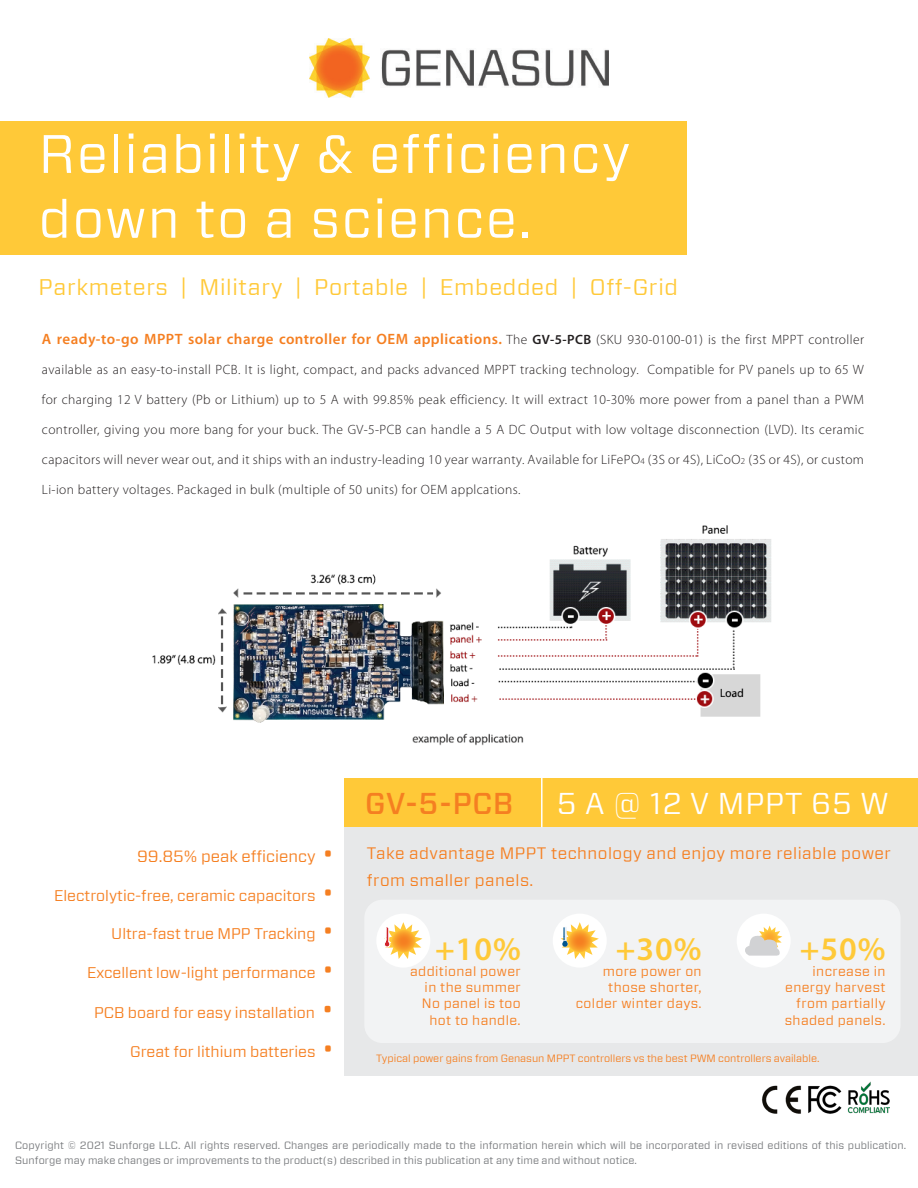
<style>
.page{position:relative;width:918px;height:1188px;background:#fff}
.page>*{position:absolute;margin:0;border:0;box-sizing:border-box;transform-origin:0 0}
.t1{font:54px "Forza";letter-spacing:.03em;color:#fff}
.t2{font:600 33px "Myriad Pro";color:#ffc938}
.t3{font:30px "Forza";letter-spacing:.03em;color:#fff}
.t4{font:500 30px "Forza";color:#f57f21}
.t5{font:22.5px "Forza";letter-spacing:.03em;color:#ffc938}
.t6{font:16.5px/27px "Forza";letter-spacing:.03em;color:#f57f21}
.t7{font:16.2px "Forza";color:#f57f21}
.t8{font:15.45px "Forza";color:#f57f21}
.t9{font:600 15px "Myriad Pro";letter-spacing:.03em;color:#f57f21}
.t10{font:300 13.5px "Myriad Pro";letter-spacing:.03em;color:#231f20}
.t11{font:13.5px "Forza";letter-spacing:.03em;color:#f57f21}
.LED_blink{font:10.5px/15px "Forza";letter-spacing:.01em;color:#76787b}
.t12{font:10.5px "Forza";color:#f57f21}
.s1{font-weight:300;font-size:13.5px;color:#231f20}
.s2{font-size:13.5px;color:#231f20}
.s3{font-size:9px}
.s4{font-size:23.1px}
.s5{font-size:24.3px}
</style>
<div class="page">
<div style="left:0;top:122px;width:687px;height:133px;background:#ffc938"></div>
<div style="left:344px;top:818px;width:574px;height:257px;background:#e7e8e9"></div>
<div style="left:344px;top:779px;width:574px;height:48px;background:#ffc938"></div>
<hr style="left:541px;top:775px;width:2px;height:52px;background:#fff">
<div style="left:364px;top:900px;width:537px;height:143px;background:#f2f3f4;border-radius:18px"></div>
<div style="left:376px;top:914px;width:54px;height:54px;background:#fff;border-radius:50%"></div>
<svg style="left:384px;top:922px;width:38px;height:37px"></svg>
<div style="left:553px;top:914px;width:54px;height:54px;background:#fff;border-radius:50%"></div>
<svg style="left:561px;top:922px;width:38px;height:37px"></svg>
<div style="left:737px;top:914px;width:54px;height:54px;background:#fff;border-radius:50%"></div>
<svg style="left:745px;top:926px;width:37px;height:30px"></svg>
<img style="left:152px;top:525px;width:619px;height:221px">
<img style="left:762px;top:1081px;width:127px;height:33px">
<img style="left:310px;top:38px;width:298px;height:60px">
<p class="t1" style="left:39px;top:125px;width:593px">Reliability &amp; efficiency</p>
<p class="t1" style="left:39px;top:190px;width:494px">down to a science.</p>
<p class="t5" style="left:39px;top:275px;width:641px">Parkmeters | Military | Portable | Embedded | Off-Grid</p>
<p class="t9" style="left:42px;top:329px;width:824px">A ready-to-go MPPT solar charge controller for OEM applications. <span class="s1">The</span> <span class="s2">GV-5-PCB</span> <span class="s1">(SKU 930-0100-01) is the first MPPT controller</span></p>
<p class="t10" style="left:42px;top:361px;width:823px">available as an easy-to-install PCB. It is light, compact, and packs advanced MPPT tracking technology. Compatible for PV panels up to 65 W</p>
<p class="t10" style="left:42px;top:391px;width:824px">for charging 12 V battery (Pb or Lithium) up to 5 A with 99.85% peak efficiency. It will extract 10-30% more power from a panel than a PWM</p>
<p class="t10" style="left:42px;top:421px;width:824px">controller, giving you more bang for your buck. The GV-5-PCB can handle a 5 A DC Output with low voltage disconnection (LVD). Its ceramic</p>
<p class="t10" style="left:42px;top:451px;width:824px">capacitors will never wear out, and it ships with an industry-leading 10 year warranty. Available for LiFePO<span class="s3">4</span> (3S or 4S), LiCoO<span class="s3">2</span> (3S or 4S), or custom</p>
<p class="t10" style="left:42px;top:481px;width:480px">Li-ion battery voltages. Packaged in bulk (multiple of 50 units) for OEM applcations.</p>
<p class="t7" style="left:137px;top:848px;width:198px">99.85% peak efficiency <span class="s4">•</span></p>
<p class="t8" style="left:54px;top:887px;width:281px">Electrolytic-free, ceramic capacitors <span class="s4">•</span></p>
<p class="t8" style="left:111px;top:925px;width:224px">Ultra-fast true MPP Tracking <span class="s4">•</span></p>
<p class="t8" style="left:87px;top:964px;width:248px">Excellent low-light performance <span class="s4">•</span></p>
<p class="t8" style="left:94px;top:1004px;width:241px">PCB board for easy installation <span class="s5">•</span></p>
<p class="t8" style="left:130px;top:1043px;width:205px">Great for lithium batteries <span class="s4">•</span></p>
<p class="t4" style="left:365px;top:788px;width:150px">GV-5-PCB</p>
<p class="t3" style="left:557px;top:787px;width:333px">5 A @ 12 V MPPT 65 W</p>
<p class="t6" style="left:367px;top:839px;width:526px">Take advantage MPPT technology and enjoy more reliable power from smaller panels.</p>
<p class="t2" style="left:800px;top:928px;width:87px">+50%</p>
<p class="t11" style="left:813px;top:964px;width:75px">increase in</p>
<p class="t11" style="left:785px;top:980px;width:102px">energy harvest</p>
<p class="t11" style="left:796px;top:996px;width:91px">from partially</p>
<p class="t11" style="left:785px;top:1013px;width:102px">shaded panels.</p>
<p class="t12" style="left:376px;top:1053px;width:445px">Typical power gains from Genasun MPPT controllers vs the best PWM controllers available.</p>
<p class="t2" style="left:435px;top:928px;width:87px">+10%</p>
<p class="t11" style="left:410px;top:964px;width:112px">additional power</p>
<p class="t11" style="left:425px;top:980px;width:98px">in the summer</p>
<p class="t11" style="left:422px;top:996px;width:100px">No panel is too</p>
<p class="t11" style="left:429px;top:1013px;width:93px">hot to handle.</p>
<p class="t2" style="left:616px;top:928px;width:87px">+30%</p>
<p class="t11" style="left:603px;top:964px;width:100px">more power on</p>
<p class="t11" style="left:608px;top:980px;width:95px">those shorter,</p>
<p class="t11" style="left:576px;top:996px;width:127px">colder winter days.</p>
<p class="LED_blink" style="left:15px;top:1138px;width:893px">Copyright © 2021 Sunforge LLC. All rights reserved. Changes are periodically made to the information herein which will be incorporated in revised editions of this publication.<br>Sunforge may make changes or improvements to the product(s) described in this publication at any time and without notice.</p>
</div>
